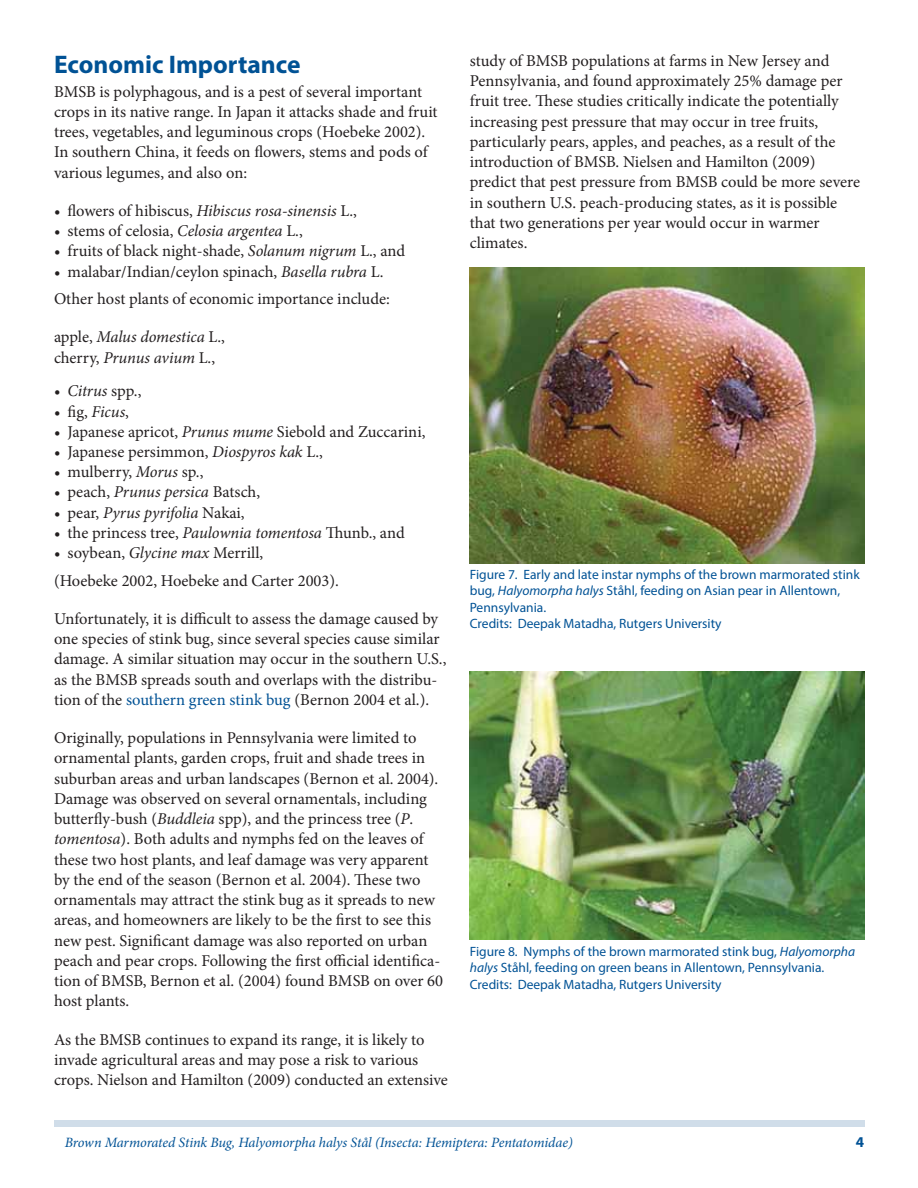
<style>
.page{position:relative;width:918px;height:1188px;background:#fff}
.page>*{position:absolute;margin:0;border:0;box-sizing:border-box;transform-origin:0 0}
.t1{font:700 25.5px "Myriad Pro";color:#005295}
.t2{font:16.5px/20.2px "Minion Pro";color:#231f20}
.t3{font:italic 16.5px/20.2px "Minion Pro";letter-spacing:-.005em;color:#231f20}
.t4{font:700 15px "Myriad Pro";color:#005295}
.t5{font:italic 14.25px "Minion Pro";letter-spacing:-.01em;color:#005295}
.t6{font:13.5px/16.5px "Myriad Pro";color:#005295}
.s1{font-style:italic}
.s2{font-style:normal}
.s3{color:#005295}
</style>
<div class="page">
<div style="left:54px;top:1120px;width:810px;height:7px;background:#d0dde9"></div>
<img style="left:470px;top:268px;width:394px;height:295px">
<img style="left:470px;top:672px;width:394px;height:268px">
<h1 class="t1" style="left:54px;top:55px;width:248px">Economic Importance</h1>
<p class="t2" style="left:54px;top:83px;width:385px">BMSB is polyphagous, and is a pest of several important crops in its native range. In Japan it attacks shade and fruit trees, vegetables, and leguminous crops (Hoebeke 2002).<br>In southern China, it feeds on flowers, stems and pods of various legumes, and also on:</p>
<p class="t2" style="left:54px;top:202px;width:304px">• flowers of hibiscus, <span class="s1">Hibiscus rosa-sinensis</span> L.,</p>
<p class="t2" style="left:54px;top:222px;width:250px">• stems of celosia, <span class="s1">Celosia argentea</span> L.,</p>
<p class="t2" style="left:54px;top:242px;width:353px">• fruits of black night-shade, <span class="s1">Solanum nigrum</span> L., and</p>
<p class="t2" style="left:54px;top:259px;width:337px;line-height:27.5px">• malabar/Indian/ceylon spinach, <span class="s1">Basella rubra</span> L.<br>Other host plants of economic importance include:</p>
<p class="t3" style="left:54px;top:328px;width:172px"><span class="s2">apple,</span> Malus domestica <span class="s2">L., cherry,</span> Prunus avium <span class="s2">L.,</span></p>
<p class="t2" style="left:54px;top:382px;width:89px">• <span class="s1">Citrus</span> spp.,</p>
<p class="t2" style="left:54px;top:402px;width:76px">• fig, <span class="s1">Ficus</span>,</p>
<p class="t2" style="left:54px;top:423px;width:373px">• Japanese apricot, <span class="s1">Prunus mume</span> Siebold and Zuccarini,</p>
<p class="t2" style="left:54px;top:443px;width:270px">• Japanese persimmon, <span class="s1">Diospyros kak</span> L.,</p>
<p class="t2" style="left:54px;top:463px;width:151px">• mulberry, <span class="s1">Morus</span> sp.,</p>
<p class="t2" style="left:54px;top:483px;width:208px">• peach, <span class="s1">Prunus persica</span> Batsch,</p>
<p class="t3" style="left:54px;top:504px;width:192px"><span class="s2">• pear,</span> Pyrus pyrifolia <span class="s2">Nakai,</span></p>
<p class="t2" style="left:54px;top:524px;width:352px">• the princess tree, <span class="s1">Paulownia tomentosa</span> Thunb., and</p>
<p class="t2" style="left:54px;top:541px;width:286px;line-height:27.5px">• soybean, <span class="s1">Glycine max</span> Merrill,<br>(Hoebeke 2002, Hoebeke and Carter 2003).</p>
<p class="t2" style="left:54px;top:610px;width:394px">Unfortunately, it is difficult to assess the damage caused by one species of stink bug, since several species cause similar damage. A similar situation may occur in the southern U.S., as the BMSB spreads south and overlaps with the distribu&shy;tion of the <span class="s3">southern green stink bug</span> (Bernon 2004 et al.).</p>
<p class="t2" style="left:54px;top:729px;width:391px">Originally, populations in Pennsylvania were limited to ornamental plants, garden crops, fruit and shade trees in suburban areas and urban landscapes (Bernon et al. 2004).<br>Damage was observed on several ornamentals, including butterfly-bush (<span class="s1">Buddleia</span> spp), and the princess tree (<span class="s1">P</span>. <span class="s1">tomentosa</span>). Both adults and nymphs fed on the leaves of these two host plants, and leaf damage was very apparent by the end of the season (Bernon et al. 2004). These two ornamentals may attract the stink bug as it spreads to new areas, and homeowners are likely to be the first to see this new pest. Significant damage was also reported on urban peach and pear crops. Following the first official identifica&shy;tion of BMSB, Bernon et al. (2004) found BMSB on over 60 host plants.</p>
<p class="t2" style="left:54px;top:1031px;width:395px">As the BMSB continues to expand its range, it is likely to invade agricultural areas and may pose a risk to various crops. Nielson and Hamilton (2009) conducted an extensive</p>
<p class="t2" style="left:470px;top:52px;width:392px">study of BMSB populations at farms in New Jersey and Pennsylvania, and found approximately 25% damage per fruit tree. These studies critically indicate the potentially increasing pest pressure that may occur in tree fruits, particularly pears, apples, and peaches, as a result of the introduction of BMSB. Nielsen and Hamilton (2009) predict that pest pressure from BMSB could be more severe in southern U.S. peach-producing states, as it is possible that two generations per year would occur in warmer climates.</p>
<p class="t6" style="left:470px;top:567px;width:391px">Figure 7. Early and late instar nymphs of the brown marmorated stink bug, <span class="s1">Halyomorpha halys</span> Ståhl, feeding on Asian pear in Allentown, Pennsylvania.<br>Credits: Deepak Matadha, Rutgers University</p>
<p class="t6" style="left:470px;top:944px;width:387px">Figure 8. Nymphs of the brown marmorated stink bug, <span class="s1">Halyomorpha halys</span> Ståhl, feeding on green beans in Allentown, Pennsylvania.<br>Credits: Deepak Matadha, Rutgers University</p>
<p class="t5" style="left:65px;top:1137px;width:509px">Brown Marmorated Stink Bug, Halyomorpha halys Stål (Insecta: Hemiptera: Pentatomidae)</p>
<p class="t4" style="left:856px;top:1137px;width:10px">4</p>
</div>
